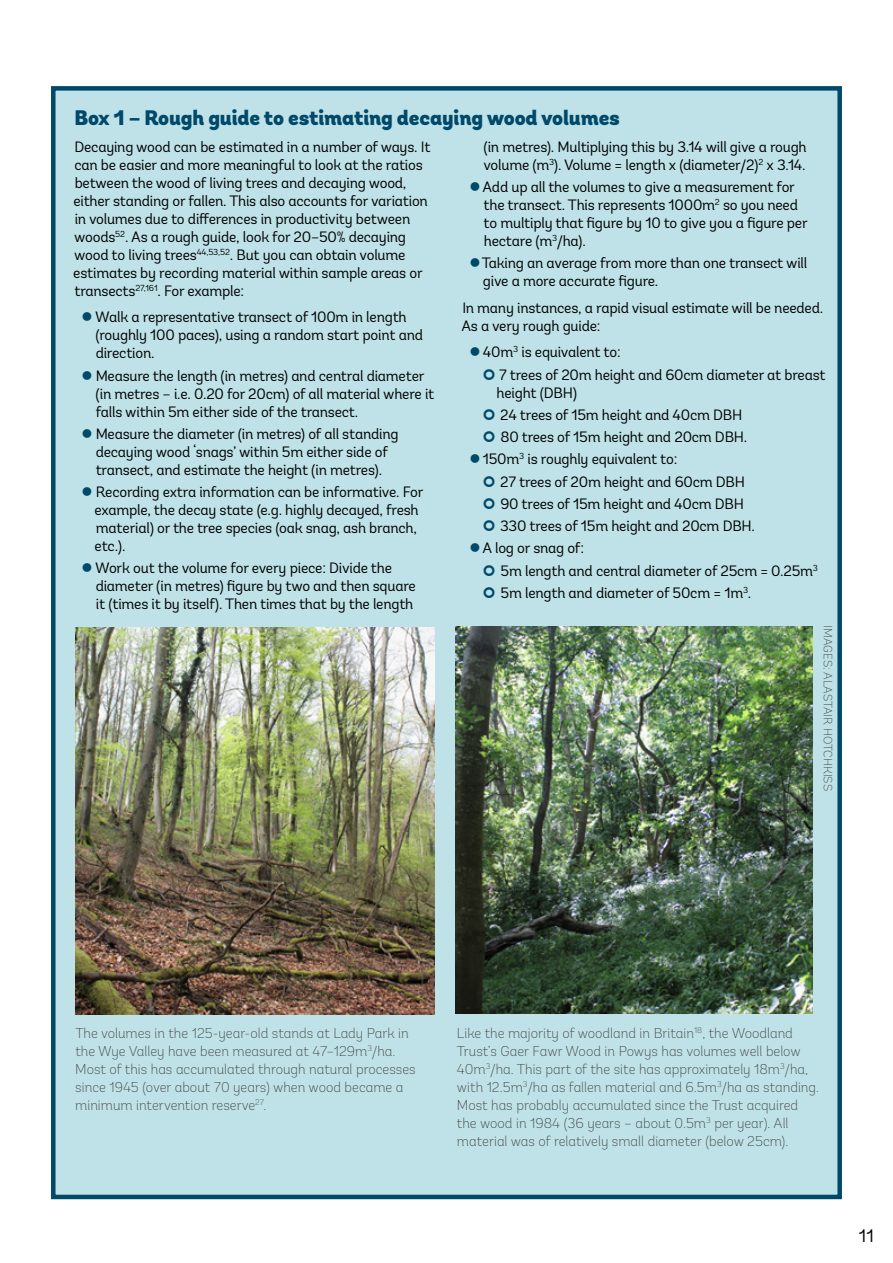
<style>
.page{position:relative;width:893px;height:1263px;background:#fff}
.page>*{position:absolute;margin:0;border:0;box-sizing:border-box;transform-origin:0 0}
.H5__box_title{font:900 21px "Andes";letter-spacing:-.01em;color:#00496a}
.t1{font:18px "Andes";color:#000}
.P__Blue_Box_text{font:15px/18px "Andes";letter-spacing:-.015em;color:#000}
.Picture_captions{font:200 14.25px/18px "Andes";color:#3c3c3b}
.t2{font:200 12px "Andes";color:#3c3c3b}
</style>
<div class="page">
<div style="left:51px;top:86px;width:791px;height:1113px;background:#bee2e7;border:4px solid #00496a"></div>
<img style="left:75px;top:628px;width:359px;height:386px">
<img style="left:455px;top:627px;width:358px;height:386px">
<h5 class="H5__box_title" style="left:74px;top:104px;width:547px">Box 1 – Rough guide to estimating decaying wood volumes</h5>
<p class="P__Blue_Box_text" style="left:73px;top:138px;width:359px">Decaying wood can be estimated in a number of ways. It can be easier and more meaningful to look at the ratios between the wood of living trees and decaying wood, either standing or fallen. This also accounts for variation in volumes due to differences in productivity between woods<sup>52</sup>. As a rough guide, look for 20–50% decaying wood to living trees<sup>44,53,52</sup>. But you can obtain volume estimates by recording material within sample areas or transects<sup>27,161</sup>. For example:</p>
<p class="P__Blue_Box_text" style="left:95px;top:308px;width:329px">Walk a representative transect of 100m in length (roughly 100 paces), using a random start point and direction.</p>
<p class="P__Blue_Box_text" style="left:96px;top:366px;width:340px">Measure the length (in metres) and central diameter (in metres – i.e. 0.20 for 20cm) of all material where it falls within 5m either side of the transect.</p>
<p class="P__Blue_Box_text" style="left:96px;top:425px;width:304px">Measure the diameter (in metres) of all standing decaying wood ‘snags’ within 5m either side of transect, and estimate the height (in metres).</p>
<p class="P__Blue_Box_text" style="left:95px;top:483px;width:330px">Recording extra information can be informative. For example, the decay state (e.g. highly decayed, fresh material) or the tree species (oak snag, ash branch, etc.).</p>
<p class="P__Blue_Box_text" style="left:95px;top:559px;width:322px">Work out the volume for every piece: Divide the diameter (in metres) figure by two and then square it (times it by itself). Then times that by the length</p>
<p class="P__Blue_Box_text" style="left:483px;top:138px;width:325px">(in metres). Multiplying this by 3.14 will give a rough volume (m<sup>3</sup>). Volume = length x (diameter/2)<sup>2</sup> x 3.14.</p>
<p class="P__Blue_Box_text" style="left:483px;top:178px;width:327px">Add up all the volumes to give a measurement for the transect. This represents 1000m<sup>2</sup> so you need to multiply that figure by 10 to give you a figure per hectare (m<sup>3</sup>/ha).</p>
<p class="P__Blue_Box_text" style="left:482px;top:254px;width:327px">Taking an average from more than one transect will give a more accurate figure.</p>
<p class="P__Blue_Box_text" style="left:461px;top:299px;width:363px">In many instances, a rapid visual estimate will be needed.<br>As a very rough guide:</p>
<p class="P__Blue_Box_text" style="left:483px;top:343px;width:139px">40m<sup>3</sup> is equivalent to:</p>
<p class="P__Blue_Box_text" style="left:497px;top:365px;width:331px">7 trees of 20m height and 60cm diameter at breast height (DBH)</p>
<p class="P__Blue_Box_text" style="left:500px;top:406px;width:244px">24 trees of 15m height and 40cm DBH</p>
<p class="P__Blue_Box_text" style="left:500px;top:428px;width:248px">80 trees of 15m height and 20cm DBH.</p>
<p class="P__Blue_Box_text" style="left:483px;top:450px;width:196px">150m<sup>3</sup> is roughly equivalent to:</p>
<p class="P__Blue_Box_text" style="left:500px;top:472px;width:246px">27 trees of 20m height and 60cm DBH</p>
<p class="P__Blue_Box_text" style="left:500px;top:495px;width:245px">90 trees of 15m height and 40cm DBH</p>
<p class="P__Blue_Box_text" style="left:500px;top:517px;width:256px">330 trees of 15m height and 20cm DBH.</p>
<p class="P__Blue_Box_text" style="left:483px;top:539px;width:103px">A log or snag of:</p>
<p class="P__Blue_Box_text" style="left:501px;top:561px;width:319px">5m length and central diameter of 25cm = 0.25m<sup>3</sup></p>
<p class="P__Blue_Box_text" style="left:501px;top:584px;width:252px">5m length and diameter of 50cm = 1m<sup>3</sup>.</p>
<p class="t2" style="left:835px;top:625px;width:167px;rotate:90deg">IMAGES: ALASTAIR HOTCHKISS</p>
<p class="Picture_captions" style="left:75px;top:1024px;width:342px">The volumes in the 125-year-old stands at Lady Park in the Wye Valley have been measured at 47–129m<sup>3</sup>/ha.<br>Most of this has accumulated through natural processes since 1945 (over about 70 years) when wood became a minimum intervention reserve<sup>27</sup>.</p>
<p class="Picture_captions" style="left:457px;top:1024px;width:364px">Like the majority of woodland in Britain<sup>18</sup>, the Woodland Trust’s Gaer Fawr Wood in Powys has volumes well below 40m<sup>3</sup>/ha. This part of the site has approximately 18m<sup>3</sup>/ha, with 12.5m<sup>3</sup>/ha as fallen material and 6.5m<sup>3</sup>/ha as standing.<br>Most has probably accumulated since the Trust acquired the wood in 1984 (36 years – about 0.5m<sup>3</sup> per year). All material was of relatively small diameter (below 25cm).</p>
<p class="t1" style="left:859px;top:1225px;width:16px">11</p>
</div>
